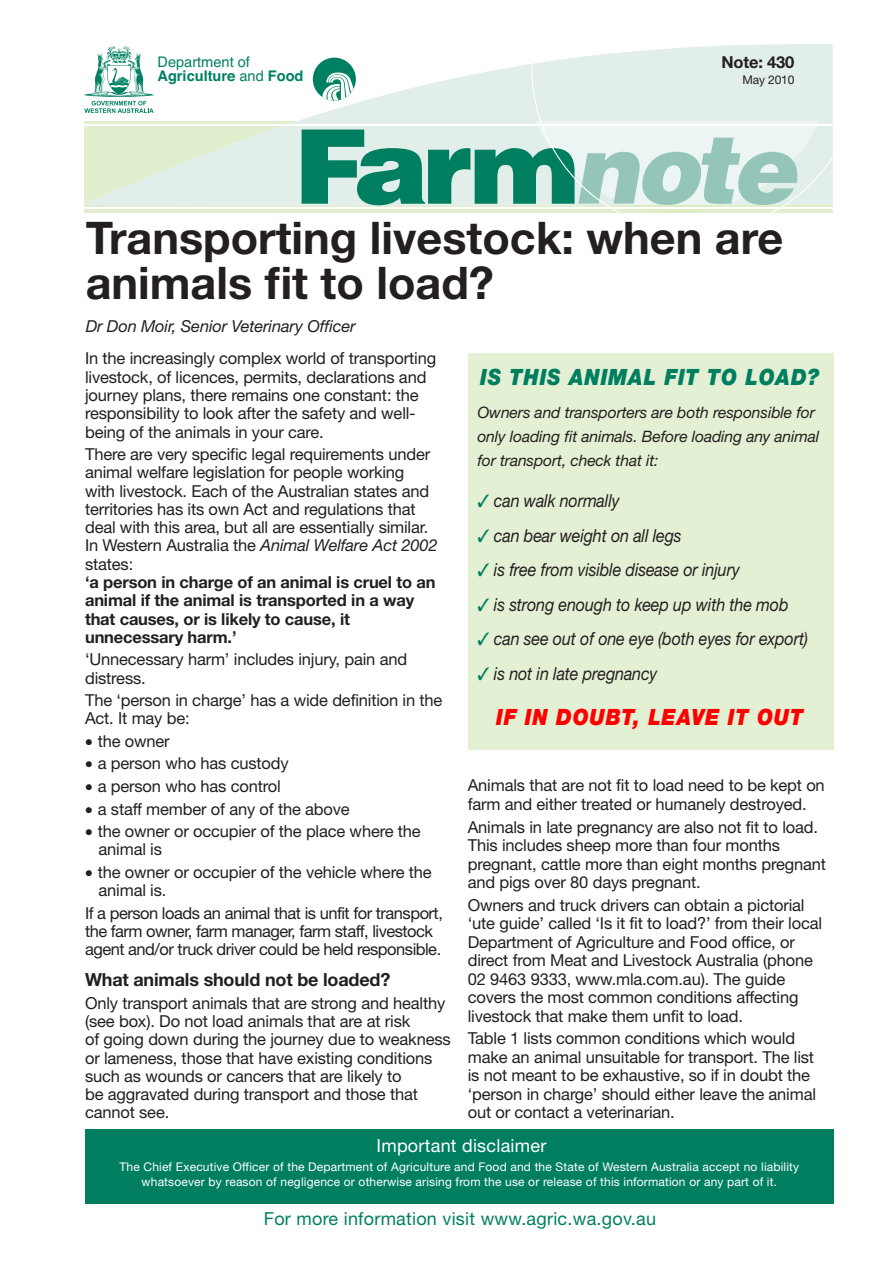
<style>
.page{position:relative;width:893px;height:1263px;background:#fff}
.page>*{position:absolute;margin:0;border:0;box-sizing:border-box;transform-origin:0 0}
.t1{font:700 45px/45px "Helvetica Neue";color:#231f20}
.Byline{font:italic 900 22.5px "Helvetica Neue";letter-spacing:.04em;color:#007f60;scale:.9 1}
.Byline-2{font:italic 900 22.5px "Helvetica Neue";letter-spacing:.04em;color:#f00;scale:.9 1}
.Byline-3{font:italic 18px "Helvetica Neue";letter-spacing:-.01em;color:#231f20;scale:.9 1}
.t2{font:18px "Helvetica Neue East A";letter-spacing:.015em;color:#007f60}
.Heading_1{font:700 18px "Helvetica Neue";letter-spacing:-.01em;color:#231f20}
.t3{font:18px "Helvetica Neue East A";letter-spacing:.015em;color:#fff}
.Body_Text{font:16.5px/18.3px "Helvetica Neue East A";letter-spacing:-.01em;color:#231f20}
.List_Bullet{font:16.5px/18.3px "Helvetica Neue East A";letter-spacing:-.01em;color:#231f20}
.Body_Text-2{font:16.5px/18.3px "Helvetica Neue East A";letter-spacing:-.03em;color:#231f20}
.Byline-4{font:italic 16.5px "Helvetica Neue";letter-spacing:-.01em;color:#231f20}
.No{font:700 16.5px "Helvetica Neue";letter-spacing:-.01em;color:#231f20}
.Byline-5{font:italic 15.75px/24px "Helvetica Neue";letter-spacing:-.01em;color:#231f20}
.t4{font:14.55px/14.5px "Helvetica";color:#008063}
.t5{font:12px/15px "Helvetica Neue East A";letter-spacing:.015em;color:#fff;text-align:center}
.No__2{font:12px "Helvetica Neue East A";letter-spacing:-.01em;color:#231f20}
.s1{font-weight:700}
.s2{color:#007f60}
.s3{font-family:"Helvetica Neue";font-style:italic}
.s4{font-family:"Helvetica Neue";font-weight:700}
</style>
<div class="page">
<div style="left:85px;top:1129px;width:748px;height:74px;background:#007f60"></div>
<svg style="left:84px;top:46px;width:447px;height:75px"></svg>
<svg style="left:84px;top:121px;width:218px;height:85px;background:#e1eedd"></svg>
<svg style="left:302px;top:121px;width:229px;height:92px;background:#73b7a5"></svg>
<svg style="left:531px;top:44px;width:302px;height:169px;background:#d1e6df"></svg>
<hr style="left:84px;top:124px;width:749px;height:1px;background:#fff">
<hr style="left:84px;top:207px;width:749px;height:2px;background:#fff">
<div style="left:468px;top:353px;width:365px;height:397px;background:#e4f0d4"></div>
<p class="t4" style="left:157px;top:55px;width:148px">Department of<br><span class="s1">Agriculture</span> and <span class="s1">Food</span></p>
<p class="No" style="left:721px;top:52px;width:74px">Note: 430</p>
<p class="No__2" style="left:742px;top:72px;width:54px">May 2010</p>
<p class="t1" style="left:86px;top:215px;width:699px">Transporting livestock: when are animals fit to load?</p>
<p class="Byline-4" style="left:86px;top:316px;width:271px">Dr Don Moir, Senior Veterinary Officer</p>
<p class="Byline" style="left:480px;top:364px;width:378px">IS THIS ANIMAL FIT TO LOAD?</p>
<p class="Byline-5" style="left:477px;top:400px;width:343px">Owners and transporters are both responsible for only loading fit animals. Before loading any animal for transport, check that it:</p>
<p class="Byline-3" style="left:477px;top:490px;width:159px"><span class="s2">✓</span> can walk normally</p>
<p class="Byline-3" style="left:477px;top:525px;width:229px"><span class="s2">✓</span> can bear weight on all legs</p>
<p class="Byline-3" style="left:477px;top:559px;width:293px"><span class="s2">✓</span> is free from visible disease or injury</p>
<p class="Byline-3" style="left:477px;top:594px;width:347px"><span class="s2">✓</span> is strong enough to keep up with the mob</p>
<p class="Byline-3" style="left:477px;top:628px;width:369px"><span class="s2">✓</span> can see out of one eye (both eyes for export)</p>
<p class="Byline-3" style="left:477px;top:663px;width:202px"><span class="s2">✓</span> is not in late pregnancy</p>
<p class="Byline-2" style="left:496px;top:703px;width:343px">IF IN DOUBT, LEAVE IT OUT</p>
<p class="Body_Text" style="left:85px;top:350px;width:353px">In the increasingly complex world of transporting livestock, of licences, permits, declarations and journey plans, there remains one constant: the responsibility to look after the safety and well&shy;being of the animals in your care.</p>
<p class="Body_Text" style="left:85px;top:445px;width:354px">There are very specific legal requirements under animal welfare legislation for people working with livestock. Each of the Australian states and territories has its own Act and regulations that deal with this area, but all are essentially similar.<br>In Western Australia the <span class="s3">Animal Welfare Act 2002 </span>states:<br><span class="s4">‘a person in charge of an animal is cruel to an animal if the animal is transported in a way that causes, or is likely to cause, it unnecessary harm.’</span></p>
<p class="Body_Text" style="left:85px;top:651px;width:324px">‘Unnecessary harm’ includes injury, pain and distress.</p>
<p class="Body_Text" style="left:85px;top:691px;width:359px">The ‘person in charge’ has a wide definition in the<br>Act. It may be:</p>
<p class="List_Bullet" style="left:85px;top:732px;width:86px">• the owner</p>
<p class="List_Bullet" style="left:85px;top:755px;width:205px">• a person who has custody</p>
<p class="List_Bullet" style="left:85px;top:777px;width:197px">• a person who has control</p>
<p class="List_Bullet" style="left:85px;top:800px;width:266px">• a staff member of any of the above</p>
<p class="List_Bullet" style="left:99px;top:822px;width:324px;text-indent:-13px">• the owner or occupier of the place where the animal is</p>
<p class="List_Bullet" style="left:99px;top:863px;width:335px;text-indent:-13px">• the owner or occupier of the vehicle where the animal is.</p>
<p class="Body_Text-2" style="left:85px;top:904px;width:359px">If a person loads an animal that is unfit for transport, the farm owner, farm manager, farm staff, livestock agent and/or truck driver could be held responsible.</p>
<p class="Heading_1" style="left:85px;top:969px;width:307px">What animals should not be loaded?</p>
<p class="Body_Text" style="left:85px;top:994px;width:367px">Only transport animals that are strong and healthy (see box). Do not load animals that are at risk<br>of going down during the journey due to weakness or lameness, those that have existing conditions such as wounds or cancers that are likely to<br>be aggravated during transport and those that cannot see.</p>
<p class="Body_Text" style="left:468px;top:777px;width:359px">Animals that are not fit to load need to be kept on farm and either treated or humanely destroyed.</p>
<p class="Body_Text" style="left:468px;top:818px;width:360px">Animals in late pregnancy are also not fit to load.<br>This includes sheep more than four months pregnant, cattle more than eight months pregnant and pigs over 80 days pregnant.</p>
<p class="Body_Text" style="left:468px;top:896px;width:356px">Owners and truck drivers can obtain a pictorial ‘ute guide’ called ‘Is it fit to load?’ from their local Department of Agriculture and Food office, or direct from Meat and Livestock Australia (phone 02 9463 9333, www.mla.com.au). The guide covers the most common conditions affecting livestock that make them unfit to load.</p>
<p class="Body_Text" style="left:468px;top:1030px;width:350px">Table 1 lists common conditions which would make an animal unsuitable for transport. The list is not meant to be exhaustive, so if in doubt the ‘person in charge’ should either leave the animal out or contact a veterinarian.</p>
<p class="t3" style="left:377px;top:1134px;width:171px">Important disclaimer</p>
<p class="t5" style="left:119px;top:1159px;width:681px">The Chief Executive Officer of the Department of Agriculture and Food and the State of Western Australia accept no liability whatsoever by reason of negligence or otherwise arising from the use or release of this information or any part of it.</p>
<p class="t2" style="left:264px;top:1207px;width:394px">For more information visit www.agric.wa.gov.au</p>
</div>
